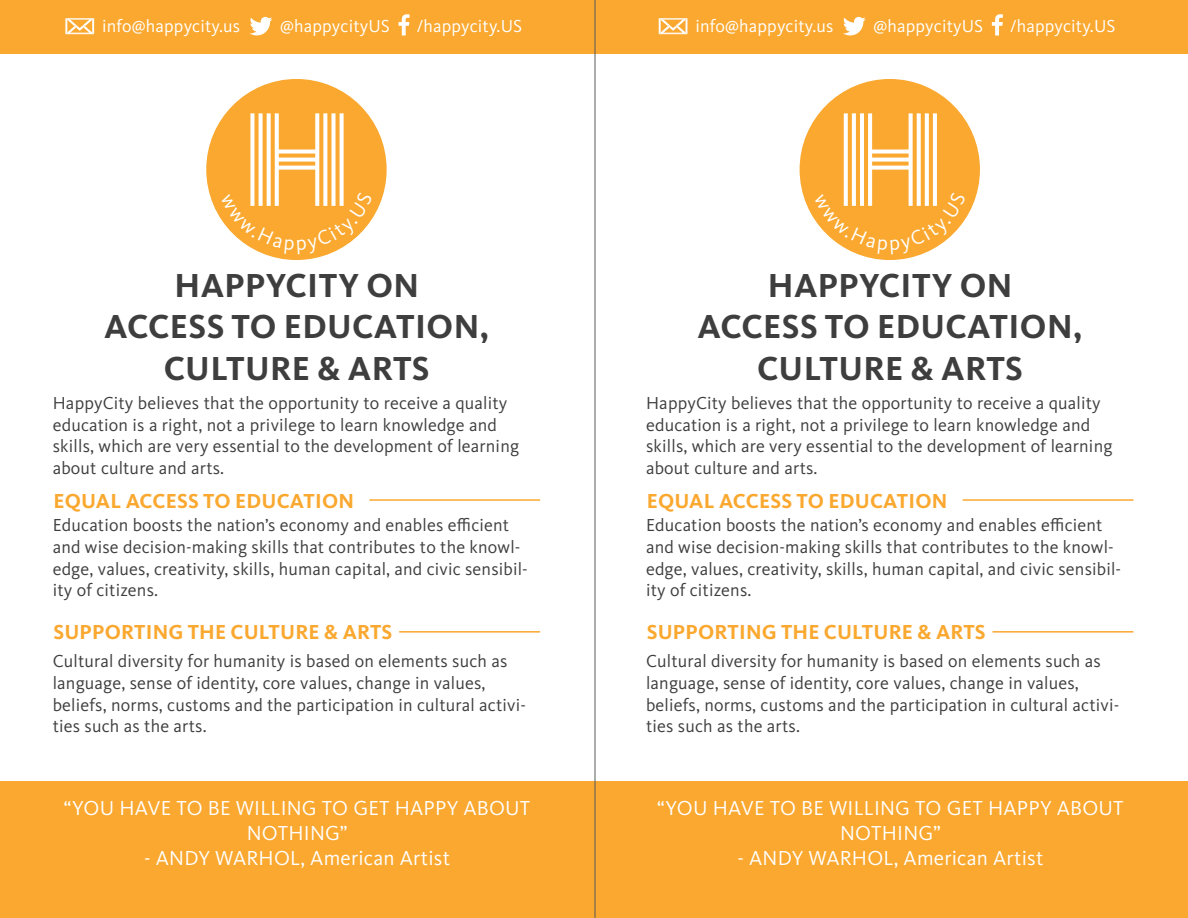
<style>
.page{position:relative;width:1188px;height:918px;background:#fff}
.page>*{position:absolute;margin:0;border:0;box-sizing:border-box;transform-origin:0 0}
.t1{font:114.45px "Monoton";color:#fff}
.t2{font:700 34.5px/41.4px "Kievit OT";letter-spacing:.01em;color:#3e3e3f;text-align:center}
.t3{font:21px/25.2px "Kievit OT";letter-spacing:.01em;color:#fff;text-align:center}
.t4{font:700 21px "Kievit OT";letter-spacing:.01em;color:#faa82f}
.t5{font:18px/21.6px "Kievit OT";letter-spacing:.01em;color:#3e3e3f}
.t6{font:18px "Kievit OT";letter-spacing:.01em;color:#fff}
</style>
<div class="page">
<div style="left:0;top:781px;width:1188px;height:137px;background:#faa82f"></div>
<div style="left:0;top:0;width:1188px;height:53px;background:#faa82f"></div>
<div style="left:206px;top:79px;width:181px;height:181px;background:#faa82f;border-radius:50%"></div>
<svg style="left:65px;top:18px;width:29px;height:17px"></svg>
<svg style="left:250px;top:17px;width:22px;height:18px"></svg>
<svg style="left:399px;top:14px;width:11px;height:21px"></svg>
<hr style="left:369px;top:499px;width:171px;height:2px;background:#faa82f">
<hr style="left:399px;top:631px;width:141px;height:2px;background:#faa82f">
<div style="left:800px;top:79px;width:180px;height:181px;background:#faa82f;border-radius:50%"></div>
<svg style="left:659px;top:18px;width:28px;height:17px"></svg>
<svg style="left:843px;top:17px;width:23px;height:18px"></svg>
<svg style="left:992px;top:14px;width:11px;height:21px"></svg>
<hr style="left:963px;top:499px;width:170px;height:2px;background:#faa82f">
<hr style="left:993px;top:631px;width:140px;height:2px;background:#faa82f">
<hr style="left:595px;top:0;width:1px;height:918px;background:#58595b">
<svg style="left:220px;top:217px;width:153px;height:37px"></svg>
<svg style="left:814px;top:218px;width:152px;height:36px"></svg>
<p class="t6" style="left:102px;top:16px;width:140px">info@happycity.us</p>
<p class="t6" style="left:280px;top:16px;width:111px">@happycityUS</p>
<p class="t6" style="left:416px;top:16px;width:108px">/happycity.US</p>
<h1 class="t1" style="left:245px;top:74px;width:105px">H</h1>
<h2 class="t2" style="left:104px;top:265px;width:387px">HAPPYCITY ON<br>ACCESS TO EDUCATION,<br>CULTURE &amp; ARTS</h2>
<p class="t5" style="left:53px;top:392px;width:468px">HappyCity believes that the opportunity to receive a quality education is a right, not a privilege to learn knowledge and skills, which are very essential to the development of learning about culture and arts.</p>
<p class="t4" style="left:53px;top:488px;width:302px">EQUAL ACCESS TO EDUCATION</p>
<p class="t5" style="left:53px;top:515px;width:477px">Education boosts the nation’s economy and enables efficient and wise decision-making skills that contributes to the knowl&shy;edge, values, creativity, skills, human capital, and civic sensibil&shy;ity of citizens.</p>
<p class="t4" style="left:53px;top:620px;width:341px">SUPPORTING THE CULTURE &amp; ARTS</p>
<p class="t5" style="left:53px;top:651px;width:475px">Cultural diversity for humanity is based on elements such as language, sense of identity, core values, change in values, beliefs, norms, customs and the participation in cultural activi&shy;ties such as the arts.</p>
<p class="t3" style="left:64px;top:796px;width:468px">“YOU HAVE TO BE WILLING TO GET HAPPY ABOUT<br>NOTHING”</p>
<p class="t3" style="left:144px;top:846px;width:307px">- ANDY WARHOL, American Artist</p>
<p class="t6" style="left:695px;top:16px;width:140px">info@happycity.us</p>
<p class="t6" style="left:874px;top:16px;width:111px">@happycityUS</p>
<p class="t6" style="left:1009px;top:16px;width:108px">/happycity.US</p>
<h1 class="t1" style="left:839px;top:74px;width:105px">H</h1>
<h2 class="t2" style="left:698px;top:265px;width:387px">HAPPYCITY ON<br>ACCESS TO EDUCATION,<br>CULTURE &amp; ARTS</h2>
<p class="t5" style="left:646px;top:392px;width:468px">HappyCity believes that the opportunity to receive a quality education is a right, not a privilege to learn knowledge and skills, which are very essential to the development of learning about culture and arts.</p>
<p class="t4" style="left:647px;top:488px;width:302px">EQUAL ACCESS TO EDUCATION</p>
<p class="t5" style="left:646px;top:515px;width:477px">Education boosts the nation’s economy and enables efficient and wise decision-making skills that contributes to the knowl&shy;edge, values, creativity, skills, human capital, and civic sensibil&shy;ity of citizens.</p>
<p class="t4" style="left:647px;top:620px;width:341px">SUPPORTING THE CULTURE &amp; ARTS</p>
<p class="t5" style="left:646px;top:651px;width:475px">Cultural diversity for humanity is based on elements such as language, sense of identity, core values, change in values, beliefs, norms, customs and the participation in cultural activi&shy;ties such as the arts.</p>
<p class="t3" style="left:657px;top:796px;width:468px">“YOU HAVE TO BE WILLING TO GET HAPPY ABOUT<br>NOTHING”</p>
<p class="t3" style="left:738px;top:846px;width:307px">- ANDY WARHOL, American Artist</p>
</div>
